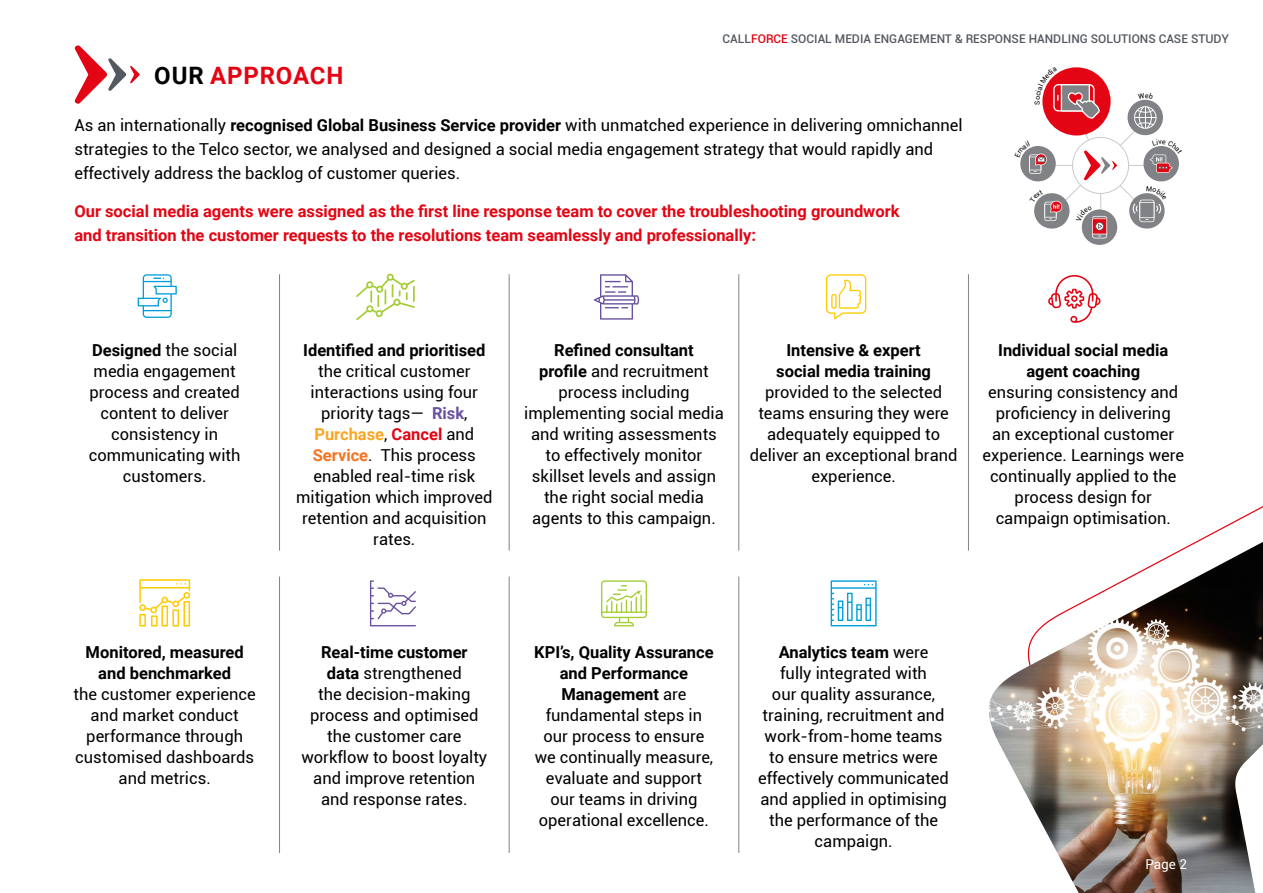
<style>
.page{position:relative;width:1263px;height:893px;background:#fff}
.page>*{position:absolute;margin:0;border:0;box-sizing:border-box;transform-origin:0 0}
.t1{font:700 24px "Roboto";letter-spacing:.035em;color:#e30513}
.t2{font:16.5px/21px "Roboto";color:#000;text-align:center}
.t3{font:700 16.5px/24px "Roboto";color:#e30513}
.t4{font:700 16.5px/21px "Roboto";color:#000;text-align:center}
.t5{font:13.5px "Roboto";color:#fff}
.t6{font:500 12px "Roboto";color:#54595f}
.s1{color:#000}
.s2{color:#e30513}
.s3{font-weight:700}
.s4{font-weight:700;color:#6a519f}
.s5{font-weight:700;color:#faa624}
.s6{font-weight:700;color:#e30513}
.s7{font-weight:700;color:#f47421}
</style>
<div class="page">
<svg style="left:75px;top:45px;width:65px;height:59px"></svg>
<img style="left:989px;top:542px;width:274px;height:351px">
<hr style="left:279px;top:274px;width:1px;height:277px;background:#808285">
<hr style="left:509px;top:274px;width:1px;height:277px;background:#808285">
<hr style="left:738px;top:274px;width:1px;height:277px;background:#808285">
<hr style="left:968px;top:274px;width:1px;height:277px;background:#808285">
<hr style="left:279px;top:577px;width:1px;height:276px;background:#808285">
<hr style="left:509px;top:577px;width:1px;height:276px;background:#808285">
<hr style="left:738px;top:577px;width:1px;height:276px;background:#808285">
<svg style="left:601px;top:580px;width:46px;height:46px"></svg>
<div style="left:1082px;top:209px;width:35px;height:36px;background:#808285;border-radius:50%"></div>
<svg style="left:138px;top:274px;width:39px;height:44px"></svg>
<svg style="left:370px;top:580px;width:46px;height:46px"></svg>
<svg style="left:831px;top:580px;width:46px;height:46px"></svg>
<svg style="left:139px;top:579px;width:51px;height:47px"></svg>
<svg style="left:826px;top:274px;width:40px;height:45px"></svg>
<svg style="left:594px;top:274px;width:45px;height:46px"></svg>
<svg style="left:1048px;top:275px;width:53px;height:48px"></svg>
<svg style="left:356px;top:274px;width:59px;height:46px"></svg>
<svg style="left:1020px;top:67px;width:159px;height:171px"></svg>
<h1 class="t1" style="left:154px;top:58px;width:190px"><span class="s1">OUR</span> APPROACH</h1>
<p class="t6" style="left:723px;top:30px;width:508px">CALL<span class="s2">FORCE</span> SOCIAL MEDIA ENGAGEMENT &amp; RESPONSE HANDLING SOLUTIONS CASE STUDY</p>
<p class="t2" style="left:74px;top:112px;width:890px;line-height:24px;text-align:left">As an internationally <span class="s3">recognised Global Business Service provider</span> with unmatched experience in delivering omnichannel strategies to the Telco sector, we analysed and designed a social media engagement strategy that would rapidly and effectively address the backlog of customer queries.</p>
<p class="t3" style="left:74px;top:199px;width:827px">Our social media agents were assigned as the first line response team to cover the troubleshooting groundwork and transition the customer requests to the resolutions team seamlessly and professionally:</p>
<p class="t2" style="left:89px;top:339px;width:153px"><span class="s3">Designed</span> the social media engagement process and created content to deliver consistency in communicating with customers.</p>
<p class="t4" style="left:303px;top:339px;width:184px">Identified and prioritised</p>
<p class="t2" style="left:296px;top:360px;width:198px">the critical customer interactions using four priority tags— <span class="s4">Risk</span>,<br><span class="s5">Purchase</span>, <span class="s6">Cancel</span> and<br><span class="s7">Service</span>. This process enabled real-time risk mitigation which improved retention and acquisition rates.</p>
<p class="t2" style="left:524px;top:339px;width:201px"><span class="s3">Refined consultant<br>profile</span> and recruitment process including implementing social media and writing assessments to effectively monitor skillset levels and assign the right social media agents to this campaign.</p>
<p class="t4" style="left:776px;top:339px;width:156px">Intensive &amp; expert social media training</p>
<p class="t2" style="left:750px;top:381px;width:209px">provided to the selected teams ensuring they were adequately equipped to deliver an exceptional brand experience.</p>
<p class="t4" style="left:998px;top:339px;width:172px">Individual social media agent coaching</p>
<p class="t2" style="left:982px;top:381px;width:203px">ensuring consistency and proficiency in delivering<br>an exceptional customer experience. Learnings were continually applied to the process design for campaign optimisation.</p>
<p class="t4" style="left:86px;top:641px;width:160px">Monitored, measured and benchmarked</p>
<p class="t2" style="left:74px;top:683px;width:184px">the customer experience and market conduct performance through customised dashboards and metrics.</p>
<p class="t2" style="left:301px;top:641px;width:187px"><span class="s3">Real-time customer<br>data</span> strengthened<br>the decision-making process and optimised the customer care workflow to boost loyalty and improve retention and response rates.</p>
<p class="t2" style="left:534px;top:641px;width:181px"><span class="s3">KPI’s, Quality Assurance and Performance<br>Management</span> are fundamental steps in our process to ensure we continually measure, evaluate and support our teams in driving operational excellence.</p>
<p class="t2" style="left:758px;top:641px;width:192px"><span class="s3">Analytics team</span> were<br>fully integrated with<br>our quality assurance, training, recruitment and work-from-home teams to ensure metrics were effectively communicated and applied in optimising the performance of the campaign.</p>
<p class="t5" style="left:1145px;top:855px;width:85px">Page 2 <sup>Page</sup> <sup>2</sup></p>
</div>
